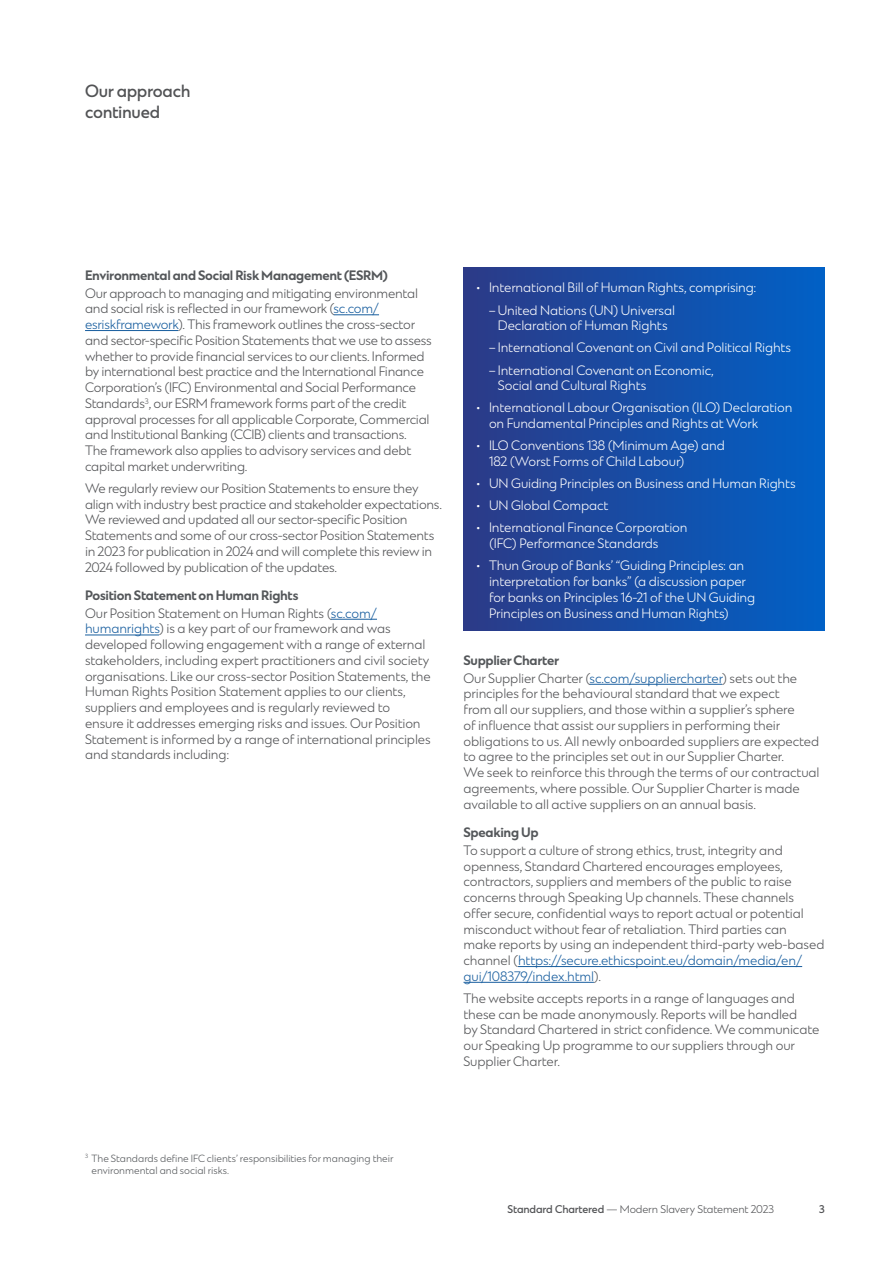
<style>
.page{position:relative;width:893px;height:1263px;background:#fff}
.page>*{position:absolute;margin:0;border:0;box-sizing:border-box;transform-origin:0 0}
.t1{font:500 16.5px/21px "SC Prosper Sans";letter-spacing:-.02em;color:#525355}
.t2{font:300 12.75px/15.8px "SC Prosper Sans";letter-spacing:-.015em;color:#525355}
.t3{font:300 12.75px/15.8px "SC Prosper Sans";letter-spacing:-.01em;color:#fff}
.t4{font:700 12.75px "SC Prosper Sans";letter-spacing:-.02em;color:#54575a}
.t5{font:300 10.5px "SC Prosper Sans";letter-spacing:-.015em;color:#525355}
.t6{font:500 10.5px "SC Prosper Sans";color:#525355}
.t7{font:300 9.75px/12px "SC Prosper Sans";color:#54575a}
.s1{color:#175d9e}
.s2{font-weight:700;color:#54575a}
.s3{font-weight:500}
</style>
<div class="page">
<hr style="left:334px;top:315px;width:45px;height:1px;background:#175d9e">
<hr style="left:85px;top:330px;width:93px;height:1px;background:#175d9e">
<hr style="left:331px;top:619px;width:46px;height:1px;background:#175d9e">
<hr style="left:85px;top:635px;width:74px;height:1px;background:#175d9e">
<hr style="left:589px;top:684px;width:133px;height:1px;background:#175d9e">
<hr style="left:518px;top:966px;width:284px;height:1px;background:#175d9e">
<hr style="left:463px;top:982px;width:131px;height:1px;background:#175d9e">
<div style="left:463px;top:268px;width:362px;height:362px;background:linear-gradient(to right,#2c3a87,#0161c6)"></div>
<p class="t1" style="left:85px;top:81px;width:107px">Our approach continued</p>
<p class="t4" style="left:85px;top:265px;width:305px">Environmental and Social Risk Management (ESRM)</p>
<p class="t2" style="left:85px;top:285px;width:348px">Our approach to managing and mitigating environmental and social risk is reflected in our framework (<span class="s1">sc.com/ esriskframework</span>). This framework outlines the cross-sector and sector-specific Position Statements that we use to assess whether to provide financial services to our clients. Informed by international best practice and the International Finance Corporation’s (IFC) Environmental and Social Performance Standards<sup>3</sup>, our ESRM framework forms part of the credit approval processes for all applicable Corporate, Commercial and Institutional Banking (CCIB) clients and transactions.<br>The framework also applies to advisory services and debt capital market underwriting.</p>
<p class="t2" style="left:85px;top:480px;width:358px">We regularly review our Position Statements to ensure they align with industry best practice and stakeholder expectations.<br>We reviewed and updated all our sector-specific Position Statements and some of our cross-sector Position Statements in 2023 for publication in 2024 and will complete this review in 2024 followed by publication of the updates.</p>
<p class="t2" style="left:85px;top:586px;width:293px;line-height:17.9px"><span class="s2">Position Statement on Human Rights<br></span>Our Position Statement on Human Rights (<span class="s1">sc.com/</span></p>
<p class="t2" style="left:85px;top:621px;width:347px"><span class="s1">humanrights</span>) is a key part of our framework and was developed following engagement with a range of external stakeholders, including expert practitioners and civil society organisations. Like our cross-sector Position Statements, the Human Rights Position Statement applies to our clients, suppliers and employees and is regularly reviewed to ensure it addresses emerging risks and issues. Our Position Statement is informed by a range of international principles and standards including:</p>
<p class="t3" style="left:476px;top:280px;width:282px">• International Bill of Human Rights, comprising:</p>
<p class="t3" style="left:489px;top:302px;width:188px;text-align:center">– United Nations (UN) Universal<br>Declaration of Human Rights</p>
<p class="t3" style="left:489px;top:340px;width:304px">– International Covenant on Civil and Political Rights</p>
<p class="t3" style="left:498px;top:362px;width:217px;text-indent:-9px">– International Covenant on Economic,<br>Social and Cultural Rights</p>
<p class="t3" style="left:489px;top:400px;width:305px;text-indent:-13px">• International Labour Organisation (ILO) Declaration on Fundamental Principles and Rights at Work</p>
<p class="t3" style="left:489px;top:438px;width:237px;text-indent:-13px">• ILO Conventions 138 (Minimum Age) and<br>182 (Worst Forms of Child Labour)</p>
<p class="t3" style="left:476px;top:475px;width:321px">• UN Guiding Principles on Business and Human Rights</p>
<p class="t3" style="left:476px;top:498px;width:134px">• UN Global Compact</p>
<p class="t3" style="left:489px;top:520px;width:200px;text-indent:-13px">• International Finance Corporation (IFC) Performance Standards</p>
<p class="t3" style="left:489px;top:558px;width:268px;text-indent:-13px">• Thun Group of Banks’ “Guiding Principles: an interpretation for banks” (a discussion paper for banks on Principles 16-21 of the UN Guiding Principles on Business and Human Rights)</p>
<p class="t2" style="left:463px;top:651px;width:335px;line-height:17.9px"><span class="s2">Supplier Charter<br></span>Our Supplier Charter (<span class="s1">sc.com/suppliercharter</span>) sets out the</p>
<p class="t2" style="left:463px;top:686px;width:358px">principles for the behavioural standard that we expect<br>from all our suppliers, and those within a supplier’s sphere<br>of influence that assist our suppliers in performing their obligations to us. All newly onboarded suppliers are expected to agree to the principles set out in our Supplier Charter.<br>We seek to reinforce this through the terms of our contractual agreements, where possible. Our Supplier Charter is made available to all active suppliers on an annual basis.</p>
<p class="t4" style="left:463px;top:823px;width:77px">Speaking Up</p>
<p class="t2" style="left:463px;top:842px;width:363px">To support a culture of strong ethics, trust, integrity and openness, Standard Chartered encourages employees, contractors, suppliers and members of the public to raise concerns through Speaking Up channels. These channels offer secure, confidential ways to report actual or potential misconduct without fear of retaliation. Third parties can<br>make reports by using an independent third-party web-based channel (<span class="s1">https://secure.ethicspoint.eu/domain/media/en/ gui/108379/index.html</span>).</p>
<p class="t2" style="left:463px;top:990px;width:357px">The website accepts reports in a range of languages and these can be made anonymously. Reports will be handled<br>by Standard Chartered in strict confidence. We communicate our Speaking Up programme to our suppliers through our Supplier Charter.</p>
<p class="t7" style="left:91px;top:1152px;width:303px;text-indent:-6px"><sup>3</sup> The Standards define IFC clients’ responsibilities for managing their environmental and social risks.</p>
<p class="t5" style="left:508px;top:1202px;width:268px"><span class="s3">Standard Chartered</span> — Modern Slavery Statement 2023</p>
<p class="t6" style="left:819px;top:1201px;width:7px">3</p>
</div>
